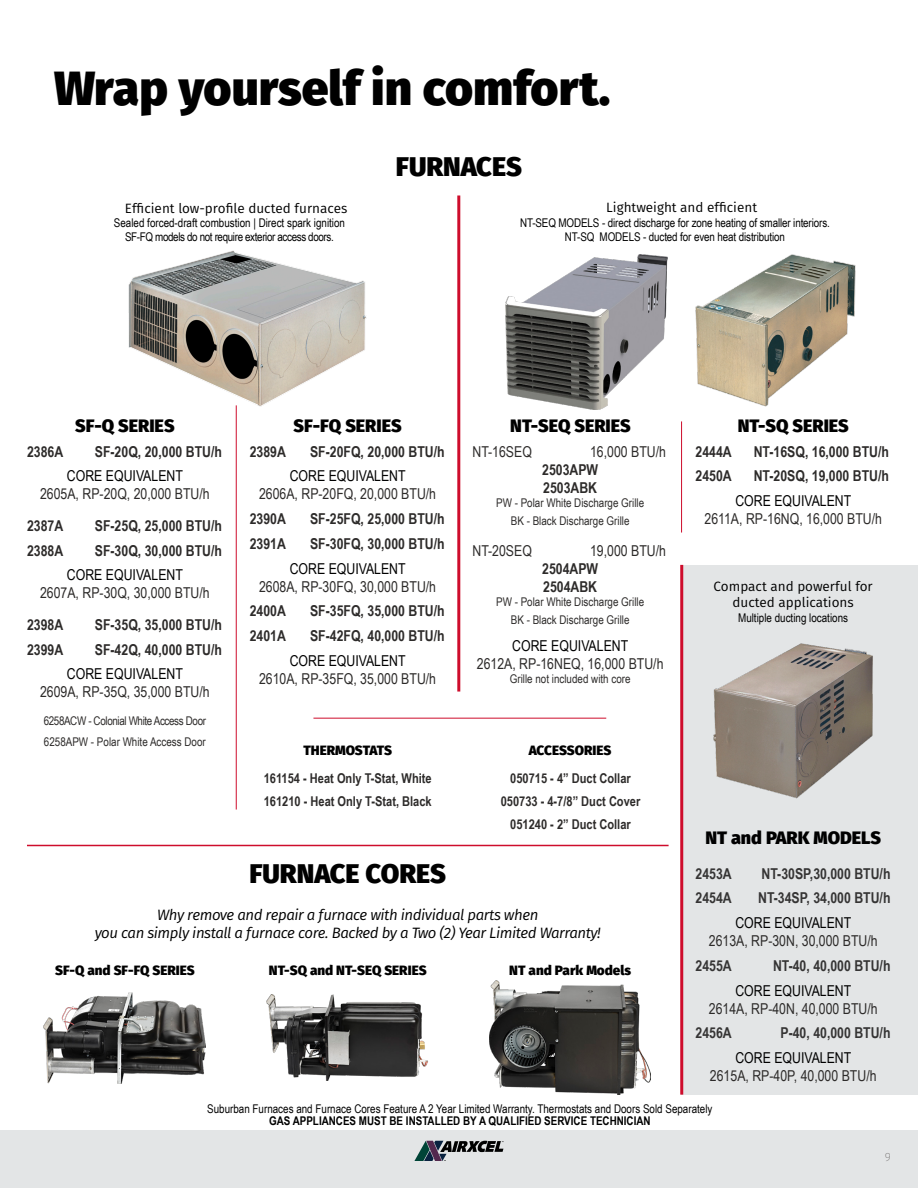
<style>
.page{position:relative;width:918px;height:1188px;background:#fff}
.page>*{position:absolute;margin:0;border:0;box-sizing:border-box;transform-origin:0 0}
.t1{font:800 48px "Fira Sans";color:#000}
.t2{font:800 27px "Fira Sans";color:#000}
.t3{font:800 18px "Fira Sans";color:#000}
.t4{font:700 15px "Arial Narrow";color:#2d2b2a}
.t5{font:15px "Arial Narrow";color:#2d2b2a}
.t6{font:15px "Arial Narrow";color:#000}
.t7{font:italic 15px "Fira Sans";letter-spacing:-.03em;color:#000}
.t8{font:700 15px "Arial Narrow";color:#353434}
.t9{font:700 13.5px "Arial Narrow";color:#2d2b2a}
.t10{font:13.5px/16.2px "Fira Sans";color:#000;text-align:center}
.t11{font:800 13.5px "Fira Sans";color:#000}
.t12{font:12px "Arial Narrow";color:#000}
.t13{font:12px "Arial Narrow";color:#2d2b2a}
.t14{font:700 12px "Arial Narrow";color:#000}
.t15{font:12px "Arial Narrow";letter-spacing:-.03em;color:#000}
.t16{font:12px "Arial Narrow";letter-spacing:-.03em;color:#2d2b2a}
.t17{font:200 12px "Fira Sans";color:#676463}
</style>
<div class="page">
<div style="left:0;top:1130px;width:918px;height:58px;background:#e3e5e6"></div>
<div style="left:682px;top:565px;width:236px;height:530px;background:#e3e5e6"></div>
<hr style="left:457px;top:195px;width:3px;height:497px;background:#ce0d2c">
<hr style="left:236px;top:405px;width:1px;height:405px;background:#ce0d2c">
<hr style="left:681px;top:421px;width:1px;height:112px;background:#ce0d2c">
<hr style="left:680px;top:565px;width:3px;height:530px;background:#ce0d2c">
<hr style="left:313px;top:718px;width:293px;height:1px;background:#ce0d2c">
<hr style="left:27px;top:845px;width:642px;height:1px;background:#ce0d2c">
<img style="left:128px;top:251px;width:238px;height:156px">
<img style="left:696px;top:254px;width:160px;height:153px">
<img style="left:713px;top:643px;width:160px;height:156px">
<img style="left:506px;top:254px;width:162px;height:155px">
<img style="left:44px;top:992px;width:162px;height:91px">
<img style="left:267px;top:994px;width:161px;height:87px">
<img style="left:489px;top:981px;width:162px;height:114px">
<svg style="left:414px;top:1141px;width:90px;height:20px"></svg>
<p class="t1" style="left:54px;top:55px;width:558px">Wrap yourself in comfort.</p>
<p class="t10" style="left:125px;top:200px;width:224px">Efficient low-profile ducted furnaces</p>
<p class="t12" style="left:114px;top:214px;width:233px">Sealed forced-draft combustion | Direct spark ignition</p>
<p class="t15" style="left:125px;top:228px;width:210px">SF-FQ models do not require exterior access doors.</p>
<p class="t2" style="left:396px;top:148px;width:128px">FURNACES</p>
<p class="t10" style="left:606px;top:199px;width:152px">Lightweight and efficient</p>
<p class="t12" style="left:520px;top:214px;width:311px">NT-SEQ MODELS - direct discharge for zone heating of smaller interiors.</p>
<p class="t12" style="left:565px;top:228px;width:222px">NT-SQ MODELS - ducted for even heat distribution</p>
<p class="t3" style="left:75px;top:413px;width:101px">SF-Q SERIES</p>
<p class="t3" style="left:294px;top:413px;width:110px">SF-FQ SERIES</p>
<p class="t3" style="left:510px;top:413px;width:122px">NT-SEQ SERIES</p>
<p class="t3" style="left:738px;top:413px;width:113px">NT-SQ SERIES</p>
<p class="t4" style="left:27px;top:440px;width:38px">2386A</p>
<p class="t4" style="left:95px;top:440px;width:129px">SF-20Q, 20,000 BTU/h</p>
<p class="t6" style="left:67px;top:465px;width:117px">CORE EQUIVALENT</p>
<p class="t5" style="left:40px;top:483px;width:171px">2605A, RP-20Q, 20,000 BTU/h</p>
<p class="t4" style="left:27px;top:514px;width:38px">2387A</p>
<p class="t4" style="left:95px;top:514px;width:129px">SF-25Q, 25,000 BTU/h</p>
<p class="t4" style="left:27px;top:539px;width:38px">2388A</p>
<p class="t4" style="left:95px;top:539px;width:129px">SF-30Q, 30,000 BTU/h</p>
<p class="t6" style="left:67px;top:564px;width:117px">CORE EQUIVALENT</p>
<p class="t5" style="left:40px;top:582px;width:171px">2607A, RP-30Q, 30,000 BTU/h</p>
<p class="t4" style="left:27px;top:613px;width:38px">2398A</p>
<p class="t4" style="left:95px;top:613px;width:129px">SF-35Q, 35,000 BTU/h</p>
<p class="t4" style="left:27px;top:638px;width:38px">2399A</p>
<p class="t4" style="left:95px;top:638px;width:129px">SF-42Q, 40,000 BTU/h</p>
<p class="t6" style="left:67px;top:663px;width:117px">CORE EQUIVALENT</p>
<p class="t5" style="left:40px;top:681px;width:171px">2609A, RP-35Q, 35,000 BTU/h</p>
<p class="t16" style="left:44px;top:712px;width:164px">6258ACW - Colonial White Access Door</p>
<p class="t13" style="left:44px;top:733px;width:163px">6258APW - Polar White Access Door</p>
<p class="t4" style="left:250px;top:440px;width:38px">2389A</p>
<p class="t4" style="left:310px;top:440px;width:136px">SF-20FQ, 20,000 BTU/h</p>
<p class="t6" style="left:290px;top:465px;width:117px">CORE EQUIVALENT</p>
<p class="t5" style="left:259px;top:483px;width:179px">2606A, RP-20FQ, 20,000 BTU/h</p>
<p class="t4" style="left:250px;top:507px;width:38px">2390A</p>
<p class="t4" style="left:310px;top:507px;width:136px">SF-25FQ, 25,000 BTU/h</p>
<p class="t4" style="left:250px;top:532px;width:38px">2391A</p>
<p class="t4" style="left:310px;top:532px;width:136px">SF-30FQ, 30,000 BTU/h</p>
<p class="t6" style="left:290px;top:557px;width:117px">CORE EQUIVALENT</p>
<p class="t5" style="left:259px;top:575px;width:179px">2608A, RP-30FQ, 30,000 BTU/h</p>
<p class="t4" style="left:250px;top:600px;width:38px">2400A</p>
<p class="t4" style="left:310px;top:600px;width:136px">SF-35FQ, 35,000 BTU/h</p>
<p class="t4" style="left:250px;top:624px;width:38px">2401A</p>
<p class="t4" style="left:310px;top:624px;width:136px">SF-42FQ, 40,000 BTU/h</p>
<p class="t6" style="left:290px;top:650px;width:117px">CORE EQUIVALENT</p>
<p class="t5" style="left:259px;top:668px;width:179px">2610A, RP-35FQ, 35,000 BTU/h</p>
<p class="t5" style="left:472px;top:440px;width:61px">NT-16SEQ</p>
<p class="t5" style="left:590px;top:440px;width:77px">16,000 BTU/h</p>
<p class="t4" style="left:542px;top:458px;width:58px">2503APW</p>
<p class="t4" style="left:543px;top:476px;width:55px">2503ABK</p>
<p class="t13" style="left:496px;top:494px;width:150px">PW - Polar White Discharge Grille</p>
<p class="t13" style="left:511px;top:512px;width:120px">BK - Black Discharge Grille</p>
<p class="t5" style="left:473px;top:539px;width:61px">NT-20SEQ</p>
<p class="t5" style="left:590px;top:539px;width:77px">19,000 BTU/h</p>
<p class="t4" style="left:542px;top:557px;width:58px">2504APW</p>
<p class="t4" style="left:543px;top:575px;width:55px">2504ABK</p>
<p class="t13" style="left:496px;top:593px;width:150px">PW - Polar White Discharge Grille</p>
<p class="t13" style="left:511px;top:611px;width:120px">BK - Black Discharge Grille</p>
<p class="t6" style="left:512px;top:635px;width:117px">CORE EQUIVALENT</p>
<p class="t5" style="left:477px;top:653px;width:188px">2612A, RP-16NEQ, 16,000 BTU/h</p>
<p class="t13" style="left:510px;top:670px;width:122px">Grille not included with core</p>
<p class="t11" style="left:303px;top:741px;width:90px">THERMOSTATS</p>
<p class="t11" style="left:529px;top:741px;width:84px">ACCESSORIES</p>
<p class="t9" style="left:264px;top:768px;width:169px">161154 - Heat Only T-Stat, White</p>
<p class="t9" style="left:264px;top:791px;width:169px">161210 - Heat Only T-Stat, Black</p>
<p class="t2" style="left:249px;top:855px;width:198px">FURNACE CORES</p>
<p class="t9" style="left:510px;top:768px;width:122px">050715 - 4” Duct Collar</p>
<p class="t9" style="left:501px;top:791px;width:141px">050733 - 4-7/8” Duct Cover</p>
<p class="t9" style="left:510px;top:814px;width:122px">051240 - 2” Duct Collar</p>
<p class="t7" style="left:157px;top:905px;width:383px">Why remove and repair a furnace with individual parts when</p>
<p class="t7" style="left:95px;top:923px;width:508px">you can simply install a furnace core. Backed by a Two (2) Year Limited Warranty!</p>
<p class="t11" style="left:55px;top:960px;width:141px">SF-Q and SF-FQ SERIES</p>
<p class="t11" style="left:269px;top:960px;width:159px">NT-SQ and NT-SEQ SERIES</p>
<p class="t11" style="left:509px;top:960px;width:123px">NT and Park Models</p>
<p class="t4" style="left:696px;top:440px;width:38px">2444A</p>
<p class="t4" style="left:754px;top:440px;width:137px">NT-16SQ, 16,000 BTU/h</p>
<p class="t4" style="left:696px;top:465px;width:38px">2450A</p>
<p class="t4" style="left:754px;top:465px;width:137px">NT-20SQ, 19,000 BTU/h</p>
<p class="t6" style="left:735px;top:490px;width:117px">CORE EQUIVALENT</p>
<p class="t5" style="left:705px;top:508px;width:179px">2611A, RP-16NQ, 16,000 BTU/h</p>
<p class="t10" style="left:714px;top:578px;width:161px">Compact and powerful for ducted applications</p>
<p class="t12" style="left:738px;top:609px;width:111px">Multiple ducting locations</p>
<p class="t3" style="left:705px;top:825px;width:177px">NT and PARK MODELS</p>
<p class="t8" style="left:696px;top:862px;width:38px">2453A</p>
<p class="t8" style="left:762px;top:862px;width:130px">NT-30SP,30,000 BTU/h</p>
<p class="t8" style="left:696px;top:887px;width:38px">2454A</p>
<p class="t8" style="left:758px;top:887px;width:134px">NT-34SP, 34,000 BTU/h</p>
<p class="t6" style="left:735px;top:912px;width:117px">CORE EQUIVALENT</p>
<p class="t5" style="left:709px;top:930px;width:170px">2613A, RP-30N, 30,000 BTU/h</p>
<p class="t8" style="left:696px;top:954px;width:38px">2455A</p>
<p class="t8" style="left:773px;top:954px;width:119px">NT-40, 40,000 BTU/h</p>
<p class="t6" style="left:735px;top:979px;width:117px">CORE EQUIVALENT</p>
<p class="t5" style="left:709px;top:997px;width:170px">2614A, RP-40N, 40,000 BTU/h</p>
<p class="t8" style="left:696px;top:1022px;width:38px">2456A</p>
<p class="t8" style="left:781px;top:1022px;width:112px">P-40, 40,000 BTU/h</p>
<p class="t6" style="left:735px;top:1047px;width:117px">CORE EQUIVALENT</p>
<p class="t5" style="left:710px;top:1065px;width:168px">2615A, RP-40P, 40,000 BTU/h</p>
<p class="t12" style="left:207px;top:1100px;width:507px">Suburban Furnaces and Furnace Cores Feature A 2 Year Limited Warranty. Thermostats and Doors Sold Separately</p>
<p class="t14" style="left:269px;top:1112px;width:383px">GAS APPLIANCES MUST BE INSTALLED BY A QUALIFIED SERVICE TECHNICIAN</p>
<p class="t17" style="left:885px;top:1148px;width:8px">9</p>
</div>
